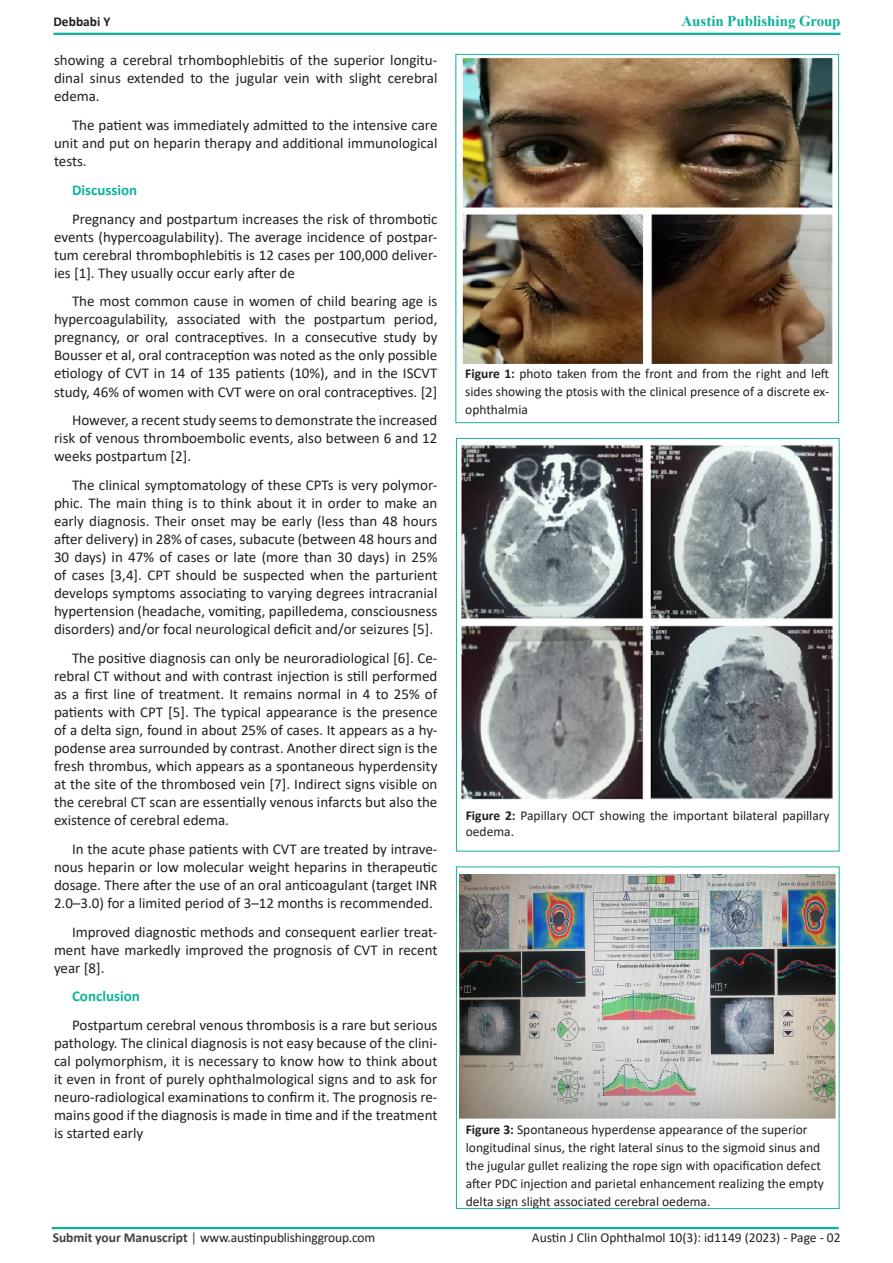
<style>
.page{position:relative;width:893px;height:1263px;background:#fff}
.page>*{position:absolute;margin:0;border:0;box-sizing:border-box;transform-origin:0 0}
.t1{font:15px/18px "Calibri";color:#231f20;text-align:justify}
.t2{font:700 15px "Times New Roman";color:#0eb29a}
.t3{font:700 15px "Calibri";color:#0eb39b}
.t4{font:13.5px/18px "Calibri";color:#231f20}
.t5{font:700 13.5px "Calibri";color:#231f20}
.s1{color:#0eb39b}
.s2{font-weight:700}
.s3{font-weight:700;color:#414042}
.s4{color:#414042}
</style>
<div class="page">
<div style="left:53px;top:33px;width:787px;height:2px;border:2px solid #0eb39b"></div>
<div style="left:52px;top:1227px;width:787px;height:2px;border:2px solid #0eb39b"></div>
<div style="left:455px;top:54px;width:384px;height:369px;border:1px solid #0eb39b"></div>
<img style="left:462px;top:58px;width:371px;height:306px">
<div style="left:456px;top:438px;width:383px;height:413px;border:1px solid #0eb39b"></div>
<img style="left:461px;top:445px;width:372px;height:354px">
<div style="left:456px;top:866px;width:383px;height:343px;border:1px solid #0eb39b"></div>
<img style="left:459px;top:874px;width:377px;height:244px">
<p class="t5" style="left:53px;top:12px;width:59px">Debbabi Y</p>
<p class="t2" style="left:681px;top:10px;width:161px"><span class="s1">A</span>ustin Publishing Group</p>
<p class="t1" style="left:54px;top:51px;width:385px">showing a cerebral trhombophlebitis of the superior longitu&shy;dinal sinus extended to the jugular vein with slight cerebral edema.</p>
<p class="t1" style="left:54px;top:116px;width:385px;text-indent:18px">The patient was immediately admitted to the intensive care unit and put on heparin therapy and additional immunological tests.</p>
<p class="t3" style="left:72px;top:179px;width:67px">Discussion</p>
<p class="t1" style="left:54px;top:209px;width:385px;text-indent:18px">Pregnancy and postpartum increases the risk of thrombotic events (hypercoagulability). The average incidence of postpar&shy;tum cerebral thrombophlebitis is 12 cases per 100,000 deliver&shy;ies [1]. They usually occur early after de</p>
<p class="t1" style="left:54px;top:292px;width:385px;text-indent:18px">The most common cause in women of child bearing age is hypercoagulability, associated with the postpartum period, pregnancy, or oral contraceptives. In a consecutive study by Bousser et al, oral contraception was noted as the only possible etiology of CVT in 14 of 135 patients (10%), and in the ISCVT study, 46% of women with CVT were on oral contraceptives. [2]</p>
<p class="t1" style="left:54px;top:411px;width:385px;text-indent:18px">However, a recent study seems to demonstrate the increased risk of venous thromboembolic events, also between 6 and 12 weeks postpartum [2].</p>
<p class="t1" style="left:54px;top:476px;width:385px;text-indent:18px">The clinical symptomatology of these CPTs is very polymor&shy;phic. The main thing is to think about it in order to make an early diagnosis. Their onset may be early (less than 48 hours after delivery) in 28% of cases, subacute (between 48 hours and 30 days) in 47% of cases or late (more than 30 days) in 25% of cases [3,4]. CPT should be suspected when the parturient develops symptoms associating to varying degrees intracranial hypertension (headache, vomiting, papilledema, consciousness disorders) and/or focal neurological deficit and/or seizures [5].</p>
<p class="t1" style="left:54px;top:648px;width:385px;text-indent:18px">The positive diagnosis can only be neuroradiological [6]. Ce&shy;rebral CT without and with contrast injection is still performed as a first line of treatment. It remains normal in 4 to 25% of patients with CPT [5]. The typical appearance is the presence of a delta sign, found in about 25% of cases. It appears as a hy&shy;podense area surrounded by contrast. Another direct sign is the fresh thrombus, which appears as a spontaneous hyperdensity at the site of the thrombosed vein [7]. Indirect signs visible on the cerebral CT scan are essentially venous infarcts but also the existence of cerebral edema.</p>
<p class="t1" style="left:54px;top:839px;width:385px;text-indent:18px">In the acute phase patients with CVT are treated by intrave&shy;nous heparin or low molecular weight heparins in therapeutic dosage. There after the use of an oral anticoagulant (target INR 2.0–3.0) for a limited period of 3–12 months is recommended.</p>
<p class="t1" style="left:54px;top:922px;width:385px;text-indent:18px">Improved diagnostic methods and consequent earlier treat&shy;ment have markedly improved the prognosis of CVT in recent year [8].</p>
<p class="t3" style="left:72px;top:986px;width:69px">Conclusion</p>
<p class="t1" style="left:54px;top:1016px;width:385px;text-indent:18px">Postpartum cerebral venous thrombosis is a rare but serious pathology. The clinical diagnosis is not easy because of the clini&shy;cal polymorphism, it is necessary to know how to think about it even in front of purely ophthalmological signs and to ask for neuro-radiological examinations to confirm it. The prognosis re&shy;mains good if the diagnosis is made in time and if the treatment is started early</p>
<p class="t4" style="left:465px;top:364px;width:365px;text-align:justify"><span class="s2">Figure 1:</span> photo taken from the front and from the right and left sides showing the ptosis with the clinical presence of a discrete ex&shy;ophthalmia</p>
<p class="t4" style="left:466px;top:807px;width:365px;line-height:16.5px"><span class="s2">Figure 2:</span> Papillary OCT showing the important bilateral papillary oedema.</p>
<p class="t4" style="left:466px;top:1120px;width:360px"><span class="s2">Figure 3:</span> Spontaneous hyperdense appearance of the superior longitudinal sinus, the right lateral sinus to the sigmoid sinus and the jugular gullet realizing the rope sign with opacification defect after PDC injection and parietal enhancement realizing the empty delta sign slight associated cerebral oedema.</p>
<p class="t4" style="left:53px;top:1228px;width:324px"><span class="s3">Submit your Manuscript</span> <span class="s4">|</span> www.austinpublishinggroup.com</p>
<p class="t4" style="left:532px;top:1228px;width:310px">Austin J Clin Ophthalmol 10(3): id1149 (2023) - Page - 02</p>
</div>
